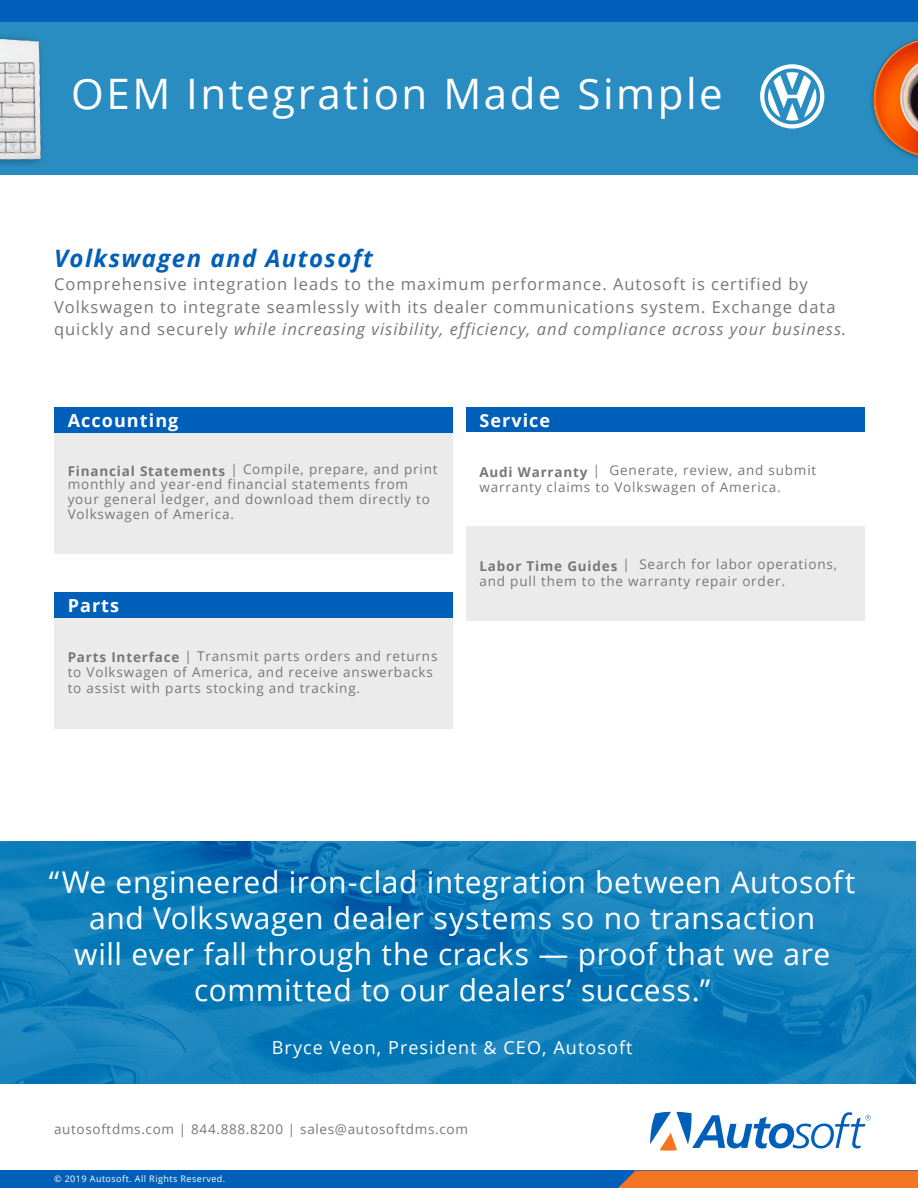
<style>
.page{position:relative;width:918px;height:1188px;background:#fff}
.page>*{position:absolute;margin:0;border:0;box-sizing:border-box;transform-origin:0 0}
.t1{font:42px "Open Sans";letter-spacing:.06em;color:#fff}
.t2{font:30px/36px "Open Sans";letter-spacing:.02em;color:#fff;text-align:center}
.t3{font:italic 700 24px "Open Sans";letter-spacing:.06em;color:#005fb9}
.t4{font:18px "Open Sans";letter-spacing:.06em;color:#fff}
.t5{font:700 18px "Open Sans";letter-spacing:.06em;color:#fff}
.t6{font:16.5px/22.5px "Open Sans";letter-spacing:.06em;color:#767779}
.t7{font:13.5px/16.2px "Open Sans";letter-spacing:.06em;color:#767779}
.t8{font:9px "Open Sans";letter-spacing:.05em;color:#fff}
.s1{font-style:italic}
.s2{font-weight:700}
</style>
<div class="page">
<div style="left:0;top:21px;width:918px;height:154px;background:#298dc2"></div>
<img style="left:0;top:37px;width:42px;height:128px">
<img style="left:871px;top:39px;width:47px;height:120px">
<div style="left:0;top:0;width:918px;height:22px;background:#005fb9"></div>
<svg style="left:650px;top:1112px;width:221px;height:39px"></svg>
<div style="left:0;top:1171px;width:918px;height:17px;background:#005fb9"></div>
<div style="left:618px;top:1171px;width:300px;height:17px;background:#f57523"></div>
<div style="left:54px;top:407px;width:398px;height:26px;background:#005fb9"></div>
<div style="left:54px;top:433px;width:398px;height:120px;background:#ebebeb"></div>
<div style="left:466px;top:407px;width:398px;height:26px;background:#005fb9"></div>
<div style="left:466px;top:527px;width:398px;height:94px;background:#ebebeb"></div>
<div style="left:54px;top:592px;width:398px;height:26px;background:#005fb9"></div>
<div style="left:54px;top:618px;width:398px;height:110px;background:#ebebeb"></div>
<img style="left:0;top:841px;width:915px;height:243px">
<svg style="left:760px;top:64px;width:64px;height:65px"></svg>
<p class="t1" style="left:71px;top:65px;width:653px">OEM Integration Made Simple</p>
<p class="t3" style="left:54px;top:241px;width:321px">Volkswagen and Autosoft</p>
<p class="t6" style="left:54px;top:273px;width:794px">Comprehensive integration leads to the maximum performance. Autosoft is certified by<br>Volkswagen to integrate seamlessly with its dealer communications system. Exchange data quickly and securely <span class="s1">while increasing visibility, efficiency, and compliance across your business.</span></p>
<p class="t5" style="left:68px;top:408px;width:112px">Accounting</p>
<p class="t7" style="left:68px;top:461px;width:371px;line-height:15px"><span class="s2">Financial Statements</span> | Compile, prepare, and print monthly and year-end financial statements from your general ledger, and download them directly to Volkswagen of America.</p>
<p class="t5" style="left:68px;top:593px;width:53px">Parts</p>
<p class="t7" style="left:68px;top:647px;width:371px"><span class="s2">Parts Interface</span> | Transmit parts orders and returns to Volkswagen of America, and receive answerbacks to assist with parts stocking and tracking.</p>
<p class="t5" style="left:479px;top:408px;width:72px">Service</p>
<p class="t7" style="left:479px;top:462px;width:338px"><span class="s2">Audi Warranty</span> | Generate, review, and submit warranty claims to Volkswagen of America.</p>
<p class="t7" style="left:479px;top:556px;width:359px"><span class="s2">Labor Time Guides</span> | Search for labor operations, and pull them to the warranty repair order.</p>
<p class="t2" style="left:49px;top:864px;width:808px">“We engineered iron-clad integration between Autosoft and Volkswagen dealer systems so no transaction<br>will ever fall through the cracks — proof that we are committed to our dealers’ success.”</p>
<p class="t4" style="left:272px;top:1035px;width:362px">Bryce Veon, President &amp; CEO, Autosoft</p>
<p class="t7" style="left:54px;top:1121px;width:415px">autosoftdms.com | 844.888.8200 | sales@autosoftdms.com</p>
<p class="t8" style="left:54px;top:1172px;width:173px">© 2019 Autosoft. All Rights Reserved.</p>
</div>
